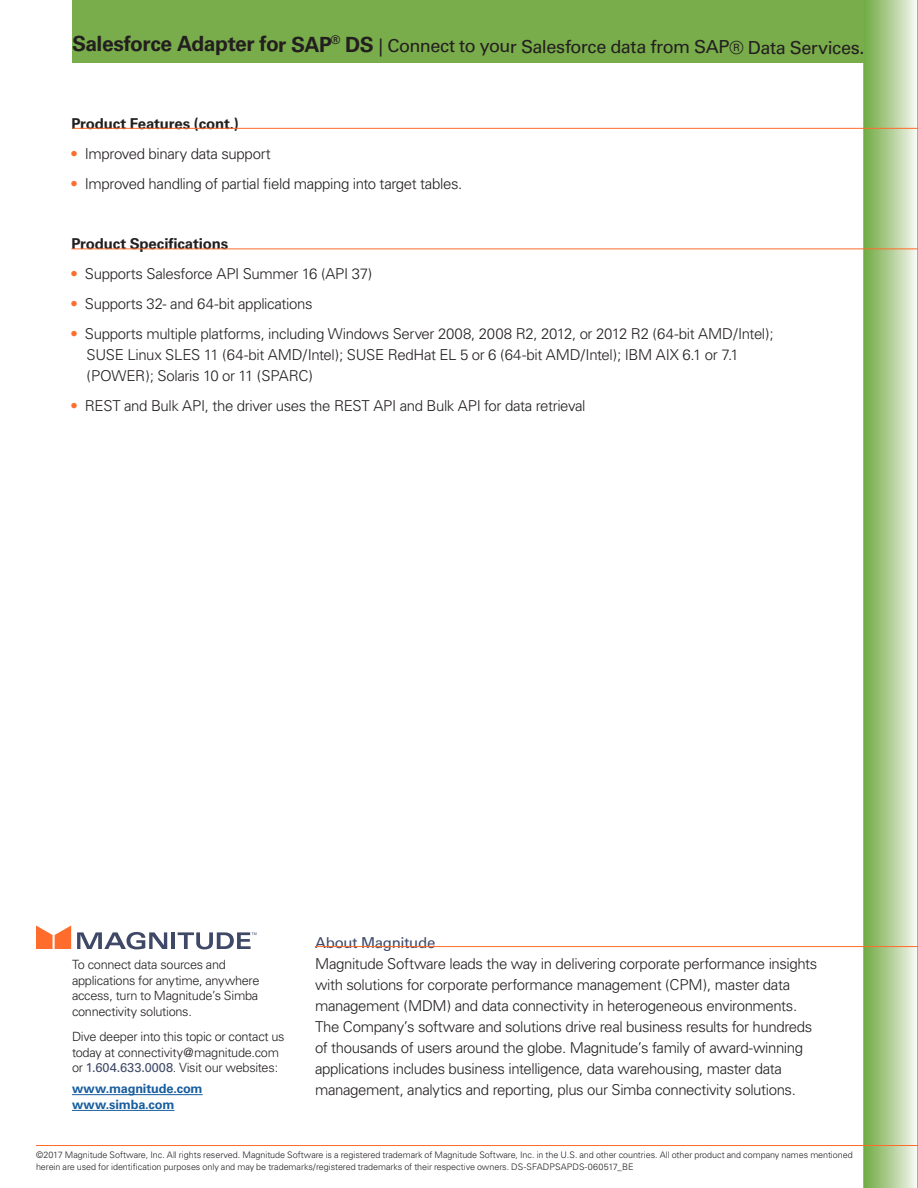
<style>
.page{position:relative;width:918px;height:1188px;background:#fff}
.page>*{position:absolute;margin:0;border:0;box-sizing:border-box;transform-origin:0 0}
.Sidebar_head_para{font:18px "Univers";letter-spacing:-.03em;color:#231f20}
.body_copy_par{font:300 15px/21px "Univers";letter-spacing:-.025em;color:#231f20}
.body_copy_par-2{font:700 15px "Univers";letter-spacing:-.01em;color:#231f20}
.body_copy_par-3{font:300 12.75px/15.8px "Univers";letter-spacing:-.025em;color:#231f20}
.body_copy_par-4{font:700 12.75px/15.8px "Univers";letter-spacing:-.01em;color:#175d9e}
.body_copy_par-5{font:300 9px/12px "Univers";letter-spacing:-.005em;color:#231f20}
.s1{font-weight:700;font-size:21px}
.s2{font-weight:400;color:#ff6c2c}
.s3{font-weight:400;color:#3f4967}
</style>
<div class="page">
<svg style="left:863px;top:0;width:55px;height:1188px;background:#b1cf97"></svg>
<div style="left:72px;top:0;width:792px;height:63px;background:#79ac4a"></div>
<hr style="left:315px;top:946px;width:603px;height:1px;background:#ff6c2c">
<svg style="left:36px;top:926px;width:35px;height:23px"></svg>
<svg style="left:77px;top:932px;width:90px;height:17px"></svg>
<hr style="left:171px;top:932px;width:4px;height:17px;background:#3f4967">
<svg style="left:178px;top:932px;width:78px;height:17px"></svg>
<hr style="left:72px;top:1094px;width:131px;height:1px;background:#175d9e">
<hr style="left:72px;top:1110px;width:102px;height:1px;background:#175d9e">
<hr style="left:36px;top:1145px;width:882px;height:1px;background:#ff6c2c">
<hr style="left:72px;top:128px;width:846px;height:1px;background:#ff6c2c">
<hr style="left:71px;top:249px;width:847px;height:1px;background:#ff6c2c">
<p class="Sidebar_head_para" style="left:72px;top:36px;width:794px"><span class="s1">Salesforce Adapter for SAP</span><sup>®</sup> <span class="s1">DS</span> | Connect to your Salesforce data from SAP® Data Services.</p>
<p class="body_copy_par-2" style="left:71px;top:115px;width:169px">Product Features (cont.)</p>
<p class="body_copy_par" style="left:71px;top:143px;width:201px"><span class="s2">•</span> Improved binary data support</p>
<p class="body_copy_par" style="left:71px;top:173px;width:392px"><span class="s2">•</span> Improved handling of partial field mapping into target tables.</p>
<p class="body_copy_par-2" style="left:71px;top:235px;width:158px">Product Specifications</p>
<p class="body_copy_par" style="left:71px;top:263px;width:302px"><span class="s2">•</span> Supports Salesforce API Summer 16 (API 37)</p>
<p class="body_copy_par" style="left:71px;top:293px;width:243px"><span class="s2">•</span> Supports 32- and 64-bit applications</p>
<p class="body_copy_par" style="left:87px;top:323px;width:689px;text-indent:-15px"><span class="s2">•</span> Supports multiple platforms, including Windows Server 2008, 2008 R2, 2012, or 2012 R2 (64-bit AMD/Intel);<br>SUSE Linux SLES 11 (64-bit AMD/Intel); SUSE RedHat EL 5 or 6 (64-bit AMD/Intel); IBM AIX 6.1 or 7.1 (POWER); Solaris 10 or 11 (SPARC)</p>
<p class="body_copy_par" style="left:71px;top:395px;width:516px"><span class="s2">•</span> REST and Bulk API, the driver uses the REST API and Bulk API for data retrieval</p>
<p class="body_copy_par-3" style="left:72px;top:956px;width:189px">To connect data sources and applications for anytime, anywhere access, turn to Magnitude’s Simba connectivity solutions.</p>
<p class="body_copy_par-3" style="left:72px;top:1028px;width:214px">Dive deeper into this topic or contact us today at connectivity@magnitude.com or <span class="s3">1.604.633.0008</span>. Visit our websites:</p>
<p class="body_copy_par-4" style="left:72px;top:1081px;width:132px">www.magnitude.com www.simba.com</p>
<p class="body_copy_par" style="left:315px;top:932px;width:504px"><span class="s3">About Magnitude<br></span>Magnitude Software leads the way in delivering corporate performance insights with solutions for corporate performance management (CPM), master data management (MDM) and data connectivity in heterogeneous environments.<br>The Company’s software and solutions drive real business results for hundreds of thousands of users around the globe. Magnitude’s family of award-winning applications includes business intelligence, data warehousing, master data management, analytics and reporting, plus our Simba connectivity solutions.</p>
<p class="body_copy_par-5" style="left:36px;top:1149px;width:818px">©2017 Magnitude Software, Inc. All rights reserved. Magnitude Software is a registered trademark of Magnitude Software, Inc. in the U.S. and other countries. All other product and company names mentioned herein are used for identification purposes only and may be trademarks/registered trademarks of their respective owners. DS-SFADPSAPDS-060517_BE</p>
</div>
